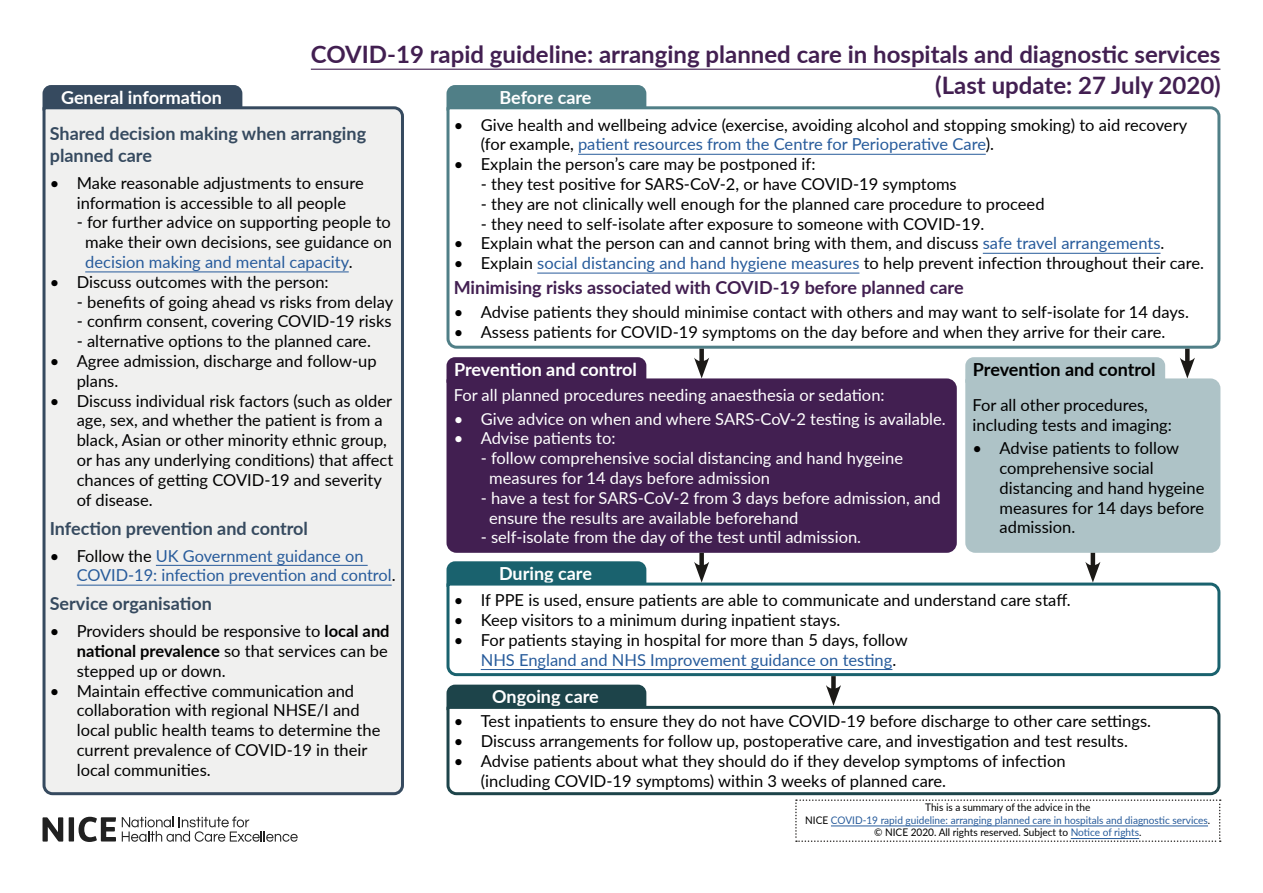
<style>
.page{position:relative;width:1263px;height:893px;background:#fff}
.page>*{position:absolute;margin:0;border:0;box-sizing:border-box;transform-origin:0 0}
.t1{font:700 24px/30.9px "Lato";color:#421f51;text-align:right}
.t2{font:700 18px/21.6px "Lato";color:#364a5f}
.t3{font:700 18px "Lato";color:#fff}
.t4{font:700 18px "Lato";color:#421f51}
.t5{font:700 18px "Lato";letter-spacing:-.005em;color:#000}
.t6{font:16.5px/19.8px "Lato";color:#000}
.t7{font:16.5px/19.8px "Lato";color:#fff}
.t8{font:16.5px/19.8px "Lato";color:#275b9b}
.t9{font:10.5px/12.6px "Lato";color:#275b9b;text-align:center;scale:.96 1}
.s1{color:#275b9b}
.s2{color:#000}
.s3{font-weight:700}
</style>
<div class="page">
<div style="left:43px;top:85px;width:199px;height:20px;background:#364a5f"></div>
<hr style="left:311px;top:69px;width:909px;height:1px;background:#421f51">
<svg style="left:122px;top:816px;width:176px;height:26px"></svg>
<svg style="left:43px;top:817px;width:20px;height:25px"></svg>
<div style="left:69px;top:817px;width:5px;height:24px;background:#212121"></div>
<svg style="left:79px;top:817px;width:37px;height:25px"></svg>
<svg style="left:795px;top:799px;width:426px;height:43px"></svg>
<div style="left:42px;top:105px;width:362px;height:691px;background:#f0f0ef"></div>
<div style="left:446px;top:85px;width:200px;height:20px;background:#507f87"></div>
<svg style="left:446px;top:105px;width:775px;height:245px"></svg>
<div style="left:446px;top:377px;width:511px;height:176px;background:#421f51"></div>
<svg style="left:970px;top:383px;width:251px;height:171px"></svg>
<div style="left:446px;top:561px;width:200px;height:20px;background:#1a626e"></div>
<svg style="left:446px;top:581px;width:775px;height:96px"></svg>
<div style="left:446px;top:685px;width:200px;height:19px;background:#1d444a"></div>
<svg style="left:446px;top:704px;width:775px;height:92px"></svg>
<div style="left:699px;top:349px;width:5px;height:17px;background:#1b1916"></div>
<svg style="left:694px;top:358px;width:15px;height:20px"></svg>
<hr style="left:1091px;top:553px;width:4px;height:17px;background:#1b1916">
<svg style="left:1085px;top:562px;width:15px;height:21px"></svg>
<div style="left:831px;top:676px;width:5px;height:17px;background:#1b1916"></div>
<svg style="left:826px;top:685px;width:15px;height:21px"></svg>
<div style="left:699px;top:553px;width:5px;height:17px;background:#1b1916"></div>
<svg style="left:694px;top:562px;width:15px;height:21px"></svg>
<div style="left:446px;top:357px;width:200px;height:26px;background:#421f51"></div>
<svg style="left:1185px;top:349px;width:4px;height:8px"></svg>
<div style="left:965px;top:357px;width:254px;height:194px;background:#aec3c7"></div>
<h1 class="t1" style="left:311px;top:37px;width:911px">COVID-19 rapid guideline: arranging planned care in hospitals and diagnostic services (Last update: 27 July 2020)</h1>
<p class="t3" style="left:61px;top:84px;width:162px">General information</p>
<p class="t3" style="left:499px;top:84px;width:94px">Before care</p>
<p class="t6" style="left:481px;top:114px;width:708px;text-indent:-27px">• Give health and wellbeing advice (exercise, avoiding alcohol and stopping smoking) to aid recovery (for example, <span class="s1">patient resources from the Centre for Perioperative Care</span>).</p>
<p class="t6" style="left:454px;top:154px;width:363px">• Explain the person’s care may be postponed if:</p>
<p class="t6" style="left:481px;top:173px;width:477px">- they test positive for SARS-CoV-2, or have COVID-19 symptoms</p>
<p class="t6" style="left:481px;top:193px;width:565px">- they are not clinically well enough for the planned care procedure to proceed</p>
<p class="t6" style="left:481px;top:213px;width:505px">- they need to self-isolate after exposure to someone with COVID-19.</p>
<p class="t6" style="left:454px;top:233px;width:712px">• Explain what the person can and cannot bring with them, and discuss <span class="s1">safe travel arrangements</span>.</p>
<p class="t6" style="left:454px;top:253px;width:752px">• Explain <span class="s1">social distancing and hand hygiene measures</span> to help prevent infection throughout their care.</p>
<p class="t4" style="left:454px;top:275px;width:511px">Minimising risks associated with COVID-19 before planned care</p>
<p class="t6" style="left:454px;top:301px;width:737px">• Advise patients they should minimise contact with others and may want to self-isolate for 14 days.</p>
<p class="t6" style="left:454px;top:321px;width:713px">• Assess patients for COVID-19 symptoms on the day before and when they arrive for their care.</p>
<p class="t2" style="left:50px;top:122px;width:318px">Shared decision making when arranging planned care</p>
<p class="t6" style="left:50px;top:172px;width:316px;text-align:center">• Make reasonable adjustments to ensure information is accessible to all people</p>
<p class="t6" style="left:85px;top:212px;width:308px;text-align:justify;text-indent:-8px">- for further advice on supporting people to make their own decisions, see guidance on <span class="s1">decision making and mental capacity</span>.</p>
<p class="t6" style="left:50px;top:271px;width:280px">• Discuss outcomes with the person:</p>
<p class="t6" style="left:77px;top:291px;width:318px">- benefits of going ahead vs risks from delay</p>
<p class="t6" style="left:77px;top:311px;width:316px">- confirm consent, covering COVID-19 risks</p>
<p class="t6" style="left:77px;top:331px;width:296px">- alternative options to the planned care.</p>
<p class="t6" style="left:77px;top:350px;width:301px;text-indent:-27px">• Agree admission, discharge and follow-up plans.</p>
<p class="t6" style="left:77px;top:390px;width:318px;text-indent:-27px">• Discuss individual risk factors (such as older age, sex, and whether the patient is from a black, Asian or other minority ethnic group, or has any underlying conditions) that affect chances of getting COVID-19 and severity of disease.</p>
<p class="t2" style="left:50px;top:516px;width:260px">Infection prevention and control</p>
<p class="t8" style="left:77px;top:545px;width:320px;text-indent:-27px"><span class="s2">• Follow the</span> UK Government guidance on<br>COVID-19: infection prevention and control<span class="s2">.</span></p>
<p class="t2" style="left:50px;top:592px;width:164px">Service organisation</p>
<p class="t6" style="left:77px;top:620px;width:314px;text-align:justify;text-indent:-27px">• Providers should be responsive to <span class="s3">local and national prevalence</span> so that services can be stepped up or down.</p>
<p class="t6" style="left:77px;top:680px;width:305px;text-indent:-27px">• Maintain effective communication and collaboration with regional NHSE/I and local public health teams to determine the current prevalence of COVID-19 in their local communities.</p>
<p class="t3" style="left:454px;top:356px;width:184px">Prevention and control</p>
<p class="t5" style="left:973px;top:356px;width:184px">Prevention and control</p>
<p class="t7" style="left:454px;top:385px;width:432px">For all planned procedures needing anaesthesia or sedation:</p>
<p class="t7" style="left:454px;top:408px;width:493px">• Give advice on when and where SARS-CoV-2 testing is available.</p>
<p class="t7" style="left:454px;top:428px;width:163px">• Advise patients to:</p>
<p class="t7" style="left:489px;top:448px;width:415px;text-indent:-8px">- follow comprehensive social distancing and hand hygeine measures for 14 days before admission</p>
<p class="t7" style="left:489px;top:487px;width:453px;text-indent:-8px">- have a test for SARS‑CoV‑2 from 3 days before admission, and ensure the results are available beforehand</p>
<p class="t7" style="left:481px;top:527px;width:382px">- self-isolate from the day of the test until admission.</p>
<p class="t6" style="left:972px;top:394px;width:201px">For all other procedures, including tests and imaging:</p>
<p class="t6" style="left:999px;top:438px;width:206px;text-indent:-27px">• Advise patients to follow comprehensive social distancing and hand hygeine measures for 14 days before admission.</p>
<p class="t3" style="left:499px;top:560px;width:94px">During care</p>
<p class="t6" style="left:454px;top:590px;width:618px">• If PPE is used, ensure patients are able to communicate and understand care staff.</p>
<p class="t6" style="left:454px;top:609px;width:388px">• Keep visitors to a minimum during inpatient stays.</p>
<p class="t6" style="left:481px;top:629px;width:428px;text-indent:-27px">• For patients staying in hospital for more than 5 days, follow<br><span class="s1">NHS England and NHS Improvement guidance on testing</span>.</p>
<p class="t3" style="left:492px;top:683px;width:108px">Ongoing care</p>
<p class="t6" style="left:454px;top:711px;width:699px">• Test inpatients to ensure they do not have COVID-19 before discharge to other care settings.</p>
<p class="t6" style="left:454px;top:731px;width:676px">• Discuss arrangements for follow up, postoperative care, and investigation and test results.</p>
<p class="t6" style="left:481px;top:750px;width:586px;text-indent:-27px">• Advise patients about what they should do if they develop symptoms of infection (including COVID-19 symptoms) within 3 weeks of planned care.</p>
<p class="t9" style="left:805px;top:800px;width:423px"><span class="s2">This is a summary of the advice in the<br>NICE</span> COVID-19 rapid guideline: arranging planned care in hospitals and diagnostic services<span class="s2">. © NICE 2020. All rights reserved. Subject to</span> Notice of rights<span class="s2">.</span></p>
</div>
